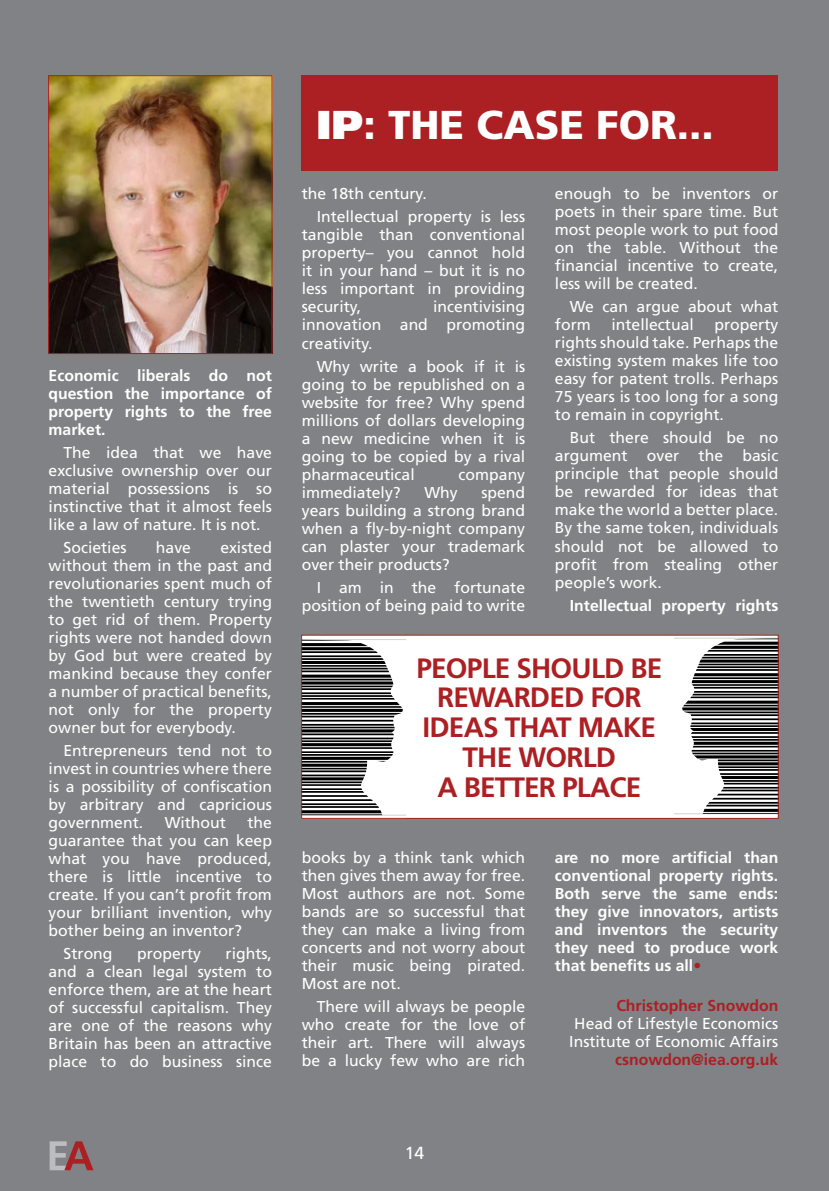
<style>
.page{position:relative;width:829px;height:1191px;background:#fff}
.page>*{position:absolute;margin:0;border:0;box-sizing:border-box;transform-origin:0 0}
.t1{font:900 40.25px "Frutiger";color:#fff}
.quote{font:700 28px/29.8px "Frutiger";letter-spacing:-.03em;color:#ac1f22;text-align:center}
.t2{font:17.5px "Frutiger";color:#fff}
.t3{font:15.75px/18px "Frutiger";color:#fff;text-align:justify}
.t4{font:700 15.75px/18px "Frutiger";color:#fff;text-align:justify}
.t5{font:700 15.75px "Frutiger";color:#ac1f22}
.s1{font-style:inherit}
.s2{font-weight:400;color:#ac1f22}
</style>
<div class="page">
<div style="left:0;top:0;width:828px;height:1191px;background:#808285"></div>
<svg style="left:50px;top:1141px;width:43px;height:29px"></svg>
<img style="left:50px;top:77px;width:220px;height:275px">
<div style="left:48px;top:75px;width:224px;height:279px;border:1px solid #ac1f22"></div>
<div style="left:302px;top:635px;width:475px;height:183px;background:#fff"></div>
<svg style="left:303px;top:815px;width:102px;height:1px"></svg>
<svg style="left:303px;top:639px;width:102px;height:176px"></svg>
<svg style="left:674px;top:638px;width:102px;height:175px"></svg>
<div style="left:301px;top:75px;width:477px;height:96px;background:#ac1f22"></div>
<div style="left:301px;top:635px;width:477px;height:184px;border:1px solid #ac1f22"></div>
<p class="t4" style="left:49px;top:366px;width:225px">Economic liberals do not question the importance of property rights to the free market.</p>
<p class="t3" style="left:49px;top:443px;width:225px;text-indent:15px">The idea that we have exclusive ownership over our material possessions is so instinctive that it almost feels like a law of nature. It is not.</p>
<p class="t3" style="left:63px;top:538px;width:65px">Societies</p>
<p class="t3" style="left:156px;top:538px;width:37px">have</p>
<p class="t3" style="left:49px;top:538px;width:225px;text-indent:172px">existed without them in the past and revolutionaries spent much of the twentieth century trying to get rid of them. Property rights were not handed down by God but were created by mankind because they confer a number of practical benefits, not only for the property owner but for everybody.</p>
<p class="t3" style="left:49px;top:741px;width:225px;text-indent:15px">Entrepreneurs tend not to invest in countries where there is a possibility of confiscation by arbitrary and capricious government.</p>
<p class="t3" style="left:49px;top:813px;width:225px;text-indent:199px">the guarantee that you can keep what you have produced, there is little incentive to create. If you can’t profit from your brilliant invention, why bother being an inventor?</p>
<p class="t3" style="left:63px;top:945px;width:50px">Strong</p>
<p class="t3" style="left:137px;top:945px;width:65px">property</p>
<p class="t3" style="left:165px;top:813px;width:63px">Without</p>
<p class="t3" style="left:49px;top:945px;width:225px;text-indent:177px">rights, and a clean legal system to enforce them, are at the heart of successful capitalism. They are one of the reasons why Britain has been an attractive place to do business since</p>
<p class="t1" style="left:316px;top:101px;width:399px"><span class="s1">IP</span>: THE CASE FOR...</p>
<p class="t3" style="left:302px;top:185px;width:126px">the 18th century.</p>
<p class="t3" style="left:302px;top:208px;width:225px;text-indent:15px">Intellectual property is less tangible than conventional property– you cannot hold it in your hand – but it is no less important in providing security,</p>
<p class="t3" style="left:302px;top:298px;width:225px;text-indent:131px">incentivising innovation and promoting creativity.</p>
<p class="t3" style="left:302px;top:357px;width:225px;text-indent:15px">Why write a book if it is going to be republished on a website for free? Why spend millions of dollars developing a new medicine when it is going to be copied by a rival pharmaceutical</p>
<p class="t3" style="left:458px;top:465px;width:68px">company</p>
<p class="t3" style="left:302px;top:483px;width:225px;text-indent:179px">spend years building a strong brand when a fly-by-night company can plaster your trademark over their products?</p>
<p class="t3" style="left:302px;top:578px;width:225px;text-align:right">I am in the fortunate position of being paid to write</p>
<p class="t3" style="left:302px;top:483px;width:100px">immediately?</p>
<p class="t3" style="left:424px;top:483px;width:35px">Why</p>
<p class="t3" style="left:555px;top:185px;width:225px">enough to be inventors or poets in their spare time. But most people work to put food on the table. Without the financial incentive to create, less will be created.</p>
<p class="t3" style="left:555px;top:298px;width:225px;text-indent:15px">We can argue about what form</p>
<p class="t3" style="left:611px;top:316px;width:84px">intellectual</p>
<p class="t3" style="left:555px;top:316px;width:225px;text-indent:159px">property rights should take. Perhaps the existing system makes life too easy for patent trolls. Perhaps 75 years is too long for a song to remain in copyright.</p>
<p class="t3" style="left:555px;top:429px;width:225px;text-indent:15px">But there should be no argument over the basic principle that people should be rewarded for ideas that make the world a better place.<br>By the same token, individuals should not be allowed to profit from stealing other people’s work.</p>
<p class="t4" style="left:569px;top:596px;width:210px">Intellectual property rights</p>
<p class="quote" style="left:416px;top:653px;width:247px">PEOPLE SHOULD BE<br>REWARDED FOR<br>IDEAS THAT MAKE<br>THE WORLD<br>A BETTER PLACE</p>
<p class="t3" style="left:302px;top:849px;width:225px">books by a think tank which then gives them away for free.<br>Most authors are not. Some bands are so successful that they can make a living from concerts and not worry about their music being pirated.<br>Most are not.</p>
<p class="t3" style="left:302px;top:998px;width:225px;text-indent:15px">There will always be people who create for the love of their art. There will always be a lucky few who are rich</p>
<p class="t4" style="left:555px;top:848px;width:225px">are no more artificial than conventional property rights.<br>Both serve the same ends: they give innovators, artists and inventors the security they need to produce work that benefits us all<span class="s2">•</span></p>
<p class="t5" style="left:616px;top:996px;width:163px">Christopher Snowdon</p>
<p class="t3" style="left:574px;top:1015px;width:205px">Head of Lifestyle Economics</p>
<p class="t3" style="left:569px;top:1033px;width:210px">Institute of Economic Affairs</p>
<p class="t5" style="left:615px;top:1050px;width:165px">csnowdon@iea.org.uk</p>
<p class="t2" style="left:404px;top:1142px;width:21px">14</p>
</div>
